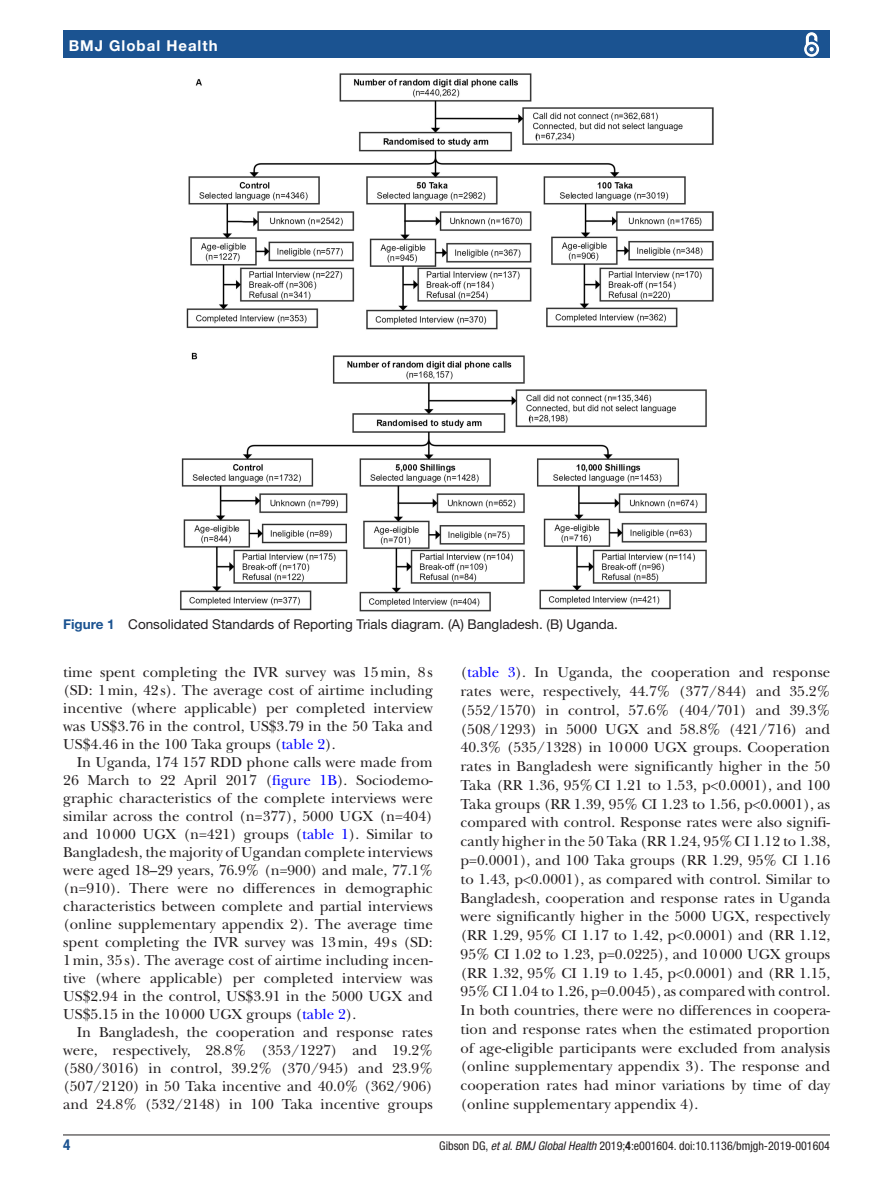
<style>
.page{position:relative;width:893px;height:1191px;background:#fff}
.page>*{position:absolute;margin:0;border:0;box-sizing:border-box;transform-origin:0 0}
.t1{font:15px/18.8px "New Baskerville";color:#231f20;text-align:justify}
.t2{font:700 15px "Helvetica Neue LT Std";letter-spacing:.065em;color:#fff}
.t3{font:700 condensed 15px "Helvetica Neue LT Std";color:#1b5391}
.t4{font:13.5px "Helvetica Neue LT Std";color:#231f20}
.t5{font:condensed 12px "Helvetica Neue LT Std";color:#231f20}
.s1{font-weight:700;color:#1b5391}
.s2{color:#00f}
.s3{font-style:italic}
.s4{font-weight:700}
</style>
<div class="page">
<hr style="left:63px;top:1134px;width:767px;height:1px;background:#231f20">
<div style="left:63px;top:31px;width:767px;height:27px;background:#1b5391"></div>
<svg style="left:804px;top:32px;width:16px;height:25px"></svg>
<div style="left:808px;top:46px;width:7px;height:7px;border:1px solid #1b5391;border-radius:50%"></div>
<img style="left:180px;top:73px;width:534px;height:538px">
<p class="t2" style="left:69px;top:36px;width:150px">BMJ Global Health</p>
<p class="t4" style="left:63px;top:616px;width:556px"><span class="s1">Figure 1</span> Consolidated Standards of Reporting Trials diagram. (A) Bangladesh. (B) Uganda.</p>
<p class="t1" style="left:63px;top:663px;width:371px;line-height:18px">time spent completing the IVR survey was 15min, 8s (SD: 1min, 42s). The average cost of airtime including incentive (where applicable) per completed interview was US$3.76 in the control, US$3.79 in the 50 Taka and US$4.46 in the 100 Taka groups (<span class="s2">table 2</span>).</p>
<p class="t1" style="left:63px;top:753px;width:371px;line-height:18px;text-indent:14px">In Uganda, 174 157 RDD phone calls were made from 26 March to 22 April 2017 (<span class="s2">figure 1B</span>). Sociodemo&shy;graphic characteristics of the complete interviews were similar across the control (n=377), 5000 UGX (n=404) and 10000 UGX (n=421) groups (<span class="s2">table 1</span>). Similar to Bangladesh, the majority of Ugandan complete interviews were aged 18–29 years, 76.9% (n=900) and male, 77.1% (n=910). There were no differences in demographic characteristics between complete and partial interviews (online supplementary appendix 2). The average time spent completing the IVR survey was 13min, 49s (SD:<br>1min, 35s). The average cost of airtime including incen&shy;tive (where applicable) per completed interview was US$2.94 in the control, US$3.91 in the 5000 UGX and US$5.15 in the 10000 UGX groups (<span class="s2">table 2</span>).</p>
<p class="t1" style="left:63px;top:1023px;width:371px;line-height:18px;text-indent:14px">In Bangladesh, the cooperation and response rates were, respectively, 28.8% (353/1227) and 19.2% (580/3016) in control, 39.2% (370/945) and 23.9% (507/2120) in 50 Taka incentive and 40.0% (362/906) and 24.8% (532/2148) in 100 Taka incentive groups</p>
<p class="t1" style="left:461px;top:663px;width:371px">(<span class="s2">table 3</span>). In Uganda, the cooperation and response rates were, respectively, 44.7% (377/844) and 35.2% (552/1570) in control, 57.6% (404/701) and 39.3% (508/1293) in 5000 UGX and 58.8% (421/716) and 40.3% (535/1328) in 10000 UGX groups. Cooperation rates in Bangladesh were significantly higher in the 50<br>Taka (RR 1.36, 95%CI 1.21 to 1.53, p&lt;0.0001), and 100<br>Taka groups (RR 1.39, 95% CI 1.23 to 1.56, p&lt;0.0001), as compared with control. Response rates were also signifi&shy;cantly higher in the 50 Taka (RR 1.24, 95%CI 1.12 to 1.38, p=0.0001), and 100 Taka groups (RR 1.29, 95% CI 1.16 to 1.43, p&lt;0.0001), as compared with control. Similar to Bangladesh, cooperation and response rates in Uganda were significantly higher in the 5000 UGX, respectively (RR 1.29, 95% CI 1.17 to 1.42, p&lt;0.0001) and (RR 1.12, 95% CI 1.02 to 1.23, p=0.0225), and 10000 UGX groups (RR 1.32, 95% CI 1.19 to 1.45, p&lt;0.0001) and (RR 1.15, 95% CI 1.04 to 1.26, p=0.0045), as compared with control.<br>In both countries, there were no differences in coopera&shy;tion and response rates when the estimated proportion of age-eligible participants were excluded from analysis (online supplementary appendix 3). The response and cooperation rates had minor variations by time of day (online supplementary appendix 4).</p>
<p class="t3" style="left:63px;top:1135px;width:9px">4</p>
<p class="t5" style="left:439px;top:1138px;width:392px">Gibson DG, <span class="s3">et al</span>. <span class="s3">BMJ Global Health</span> 2019;<span class="s4">4</span>:e001604. doi:10.1136/bmjgh-2019-001604</p>
</div>
